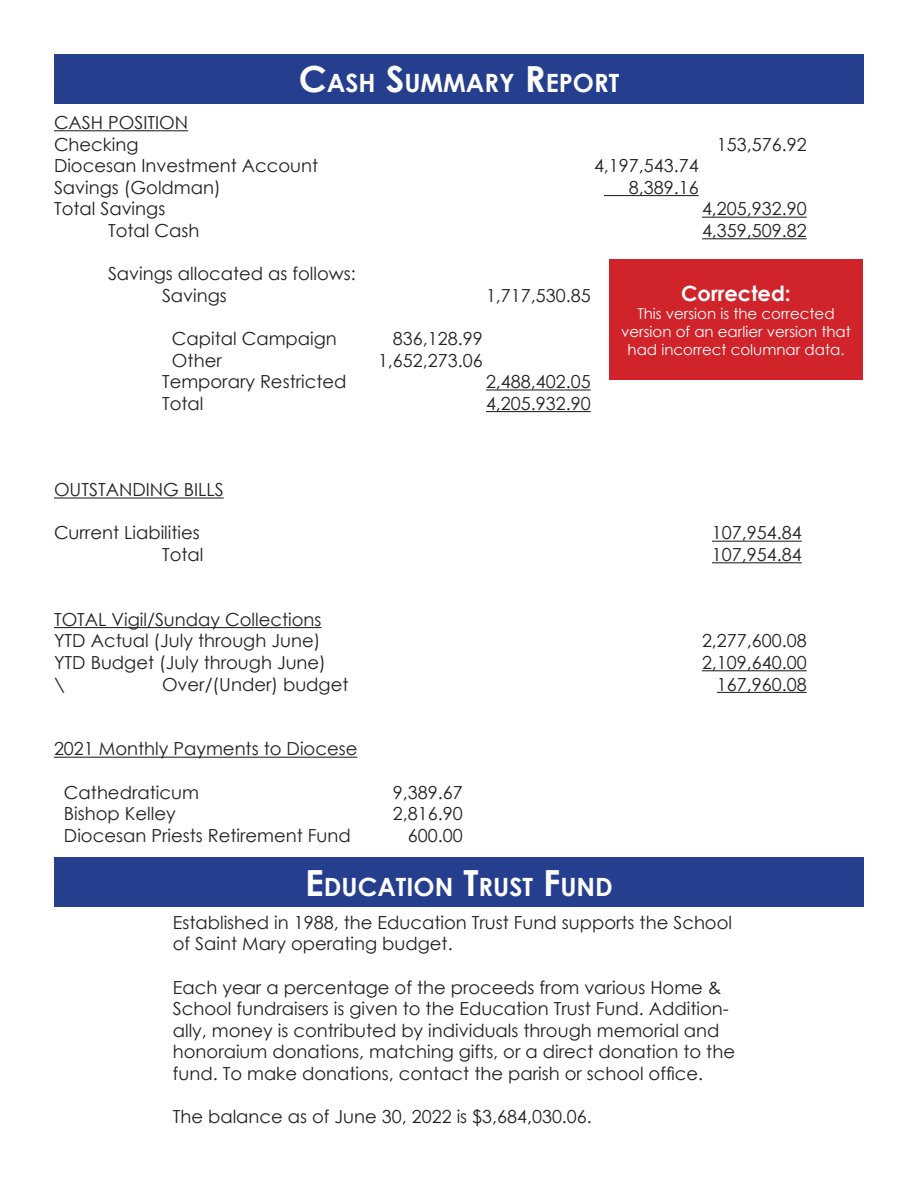
<style>
.page{position:relative;width:918px;height:1188px;background:#fff}
.page>*{position:absolute;margin:0;border:0;box-sizing:border-box;transform-origin:0 0}
.t1{font:700 25.2px "Century Gothic";color:#fff}
.t2{font:700 21px "Century Gothic";color:#fff}
.t3{font:18px/21.6px "Century Gothic";color:#231f20}
.t4{font:15px/18px "Century Gothic";color:#fff;text-align:center}
.s1{font-size:36px}
</style>
<div class="page">
<div style="left:54px;top:54px;width:810px;height:50px;background:#253f8e"></div>
<hr style="left:54px;top:130px;width:134px;height:1px;background:#231f20">
<hr style="left:604px;top:195px;width:95px;height:1px;background:#231f20">
<hr style="left:702px;top:217px;width:105px;height:1px;background:#231f20">
<hr style="left:702px;top:238px;width:105px;height:1px;background:#231f20">
<hr style="left:486px;top:389px;width:105px;height:2px;background:#231f20">
<hr style="left:486px;top:411px;width:105px;height:1px;background:#231f20">
<hr style="left:54px;top:497px;width:170px;height:2px;background:#231f20">
<hr style="left:712px;top:541px;width:90px;height:1px;background:#231f20">
<hr style="left:712px;top:562px;width:90px;height:1px;background:#231f20">
<hr style="left:54px;top:627px;width:268px;height:1px;background:#231f20">
<hr style="left:702px;top:670px;width:105px;height:1px;background:#231f20">
<hr style="left:717px;top:692px;width:90px;height:1px;background:#231f20">
<hr style="left:54px;top:757px;width:303px;height:1px;background:#231f20">
<div style="left:54px;top:858px;width:810px;height:49px;background:#253f8e"></div>
<div style="left:609px;top:259px;width:254px;height:121px;background:#d1232a"></div>
<p class="t3" style="left:54px;top:111px;width:136px">CASH POSITION<br>Checking</p>
<h1 class="t1" style="left:299px;top:64px;width:322px"><span class="s1">C</span>ASH <span class="s1">S</span>UMMARY <span class="s1">R</span>EPORT</h1>
<p class="t3" style="left:717px;top:133px;width:91px">153,576.92</p>
<p class="t3" style="left:54px;top:155px;width:266px">Diocesan Investment Account</p>
<p class="t3" style="left:594px;top:155px;width:106px">4,197,543.74</p>
<p class="t3" style="left:54px;top:176px;width:168px">Savings (Goldman)</p>
<p class="t3" style="left:629px;top:176px;width:71px">8,389.16</p>
<p class="t3" style="left:54px;top:198px;width:113px">Total Savings</p>
<p class="t3" style="left:702px;top:198px;width:106px">4,205,932.90</p>
<p class="t3" style="left:108px;top:219px;width:93px">Total Cash</p>
<p class="t3" style="left:702px;top:219px;width:106px">4,359,509.82</p>
<p class="t3" style="left:162px;top:263px;width:195px;text-indent:-54px">Savings allocated as follows:<br>Savings</p>
<p class="t2" style="left:681px;top:277px;width:111px">Corrected:</p>
<p class="t4" style="left:621px;top:304px;width:231px">This version is the corrected version of an earlier version that had incorrect columnar data.</p>
<p class="t3" style="left:486px;top:284px;width:106px">1,717,530.85</p>
<p class="t3" style="left:172px;top:327px;width:166px">Capital Campaign</p>
<p class="t3" style="left:393px;top:327px;width:91px">836,128.99</p>
<p class="t3" style="left:172px;top:349px;width:51px">Other</p>
<p class="t3" style="left:378px;top:349px;width:106px">1,652,273.06</p>
<p class="t3" style="left:162px;top:371px;width:186px">Temporary Restricted</p>
<p class="t3" style="left:486px;top:371px;width:106px">2,488,402.05</p>
<p class="t3" style="left:162px;top:392px;width:43px">Total</p>
<p class="t3" style="left:486px;top:392px;width:106px">4,205.932.90</p>
<p class="t3" style="left:54px;top:479px;width:171px">OUTSTANDING BILLS</p>
<p class="t3" style="left:54px;top:522px;width:147px">Current Liabilities</p>
<p class="t3" style="left:712px;top:522px;width:91px">107,954.84</p>
<p class="t3" style="left:162px;top:543px;width:43px">Total</p>
<p class="t3" style="left:712px;top:543px;width:91px">107,954.84</p>
<p class="t3" style="left:54px;top:608px;width:269px">TOTAL Vigil/Sunday Collections<br>YTD Actual (July through June)</p>
<p class="t3" style="left:702px;top:630px;width:106px">2,277,600.08</p>
<p class="t3" style="left:54px;top:651px;width:273px">YTD Budget (July through June)</p>
<p class="t3" style="left:702px;top:651px;width:106px">2,109,640.00</p>
<p class="t3" style="left:54px;top:673px;width:12px">\</p>
<p class="t3" style="left:162px;top:673px;width:188px">Over/(Under) budget</p>
<p class="t3" style="left:717px;top:673px;width:91px">167,960.08</p>
<p class="t3" style="left:54px;top:738px;width:305px">2021 Monthly Payments to Diocese</p>
<p class="t3" style="left:64px;top:781px;width:136px">Cathedraticum</p>
<p class="t3" style="left:393px;top:781px;width:71px">9,389.67</p>
<p class="t3" style="left:64px;top:803px;width:113px">Bishop Kelley</p>
<p class="t3" style="left:393px;top:803px;width:71px">2,816.90</p>
<p class="t3" style="left:64px;top:824px;width:288px">Diocesan Priests Retirement Fund</p>
<p class="t3" style="left:408px;top:824px;width:56px">600.00</p>
<h1 class="t1" style="left:305px;top:868px;width:309px"><span class="s1">E</span>DUCATION <span class="s1">T</span>RUST <span class="s1">F</span>UND</h1>
<p class="t3" style="left:173px;top:911px;width:561px">Established in 1988, the Education Trust Fund supports the School of Saint Mary operating budget.</p>
<p class="t3" style="left:173px;top:976px;width:564px">Each year a percentage of the proceeds from various Home &amp; School fundraisers is given to the Education Trust Fund. Addition&shy;ally, money is contributed by individuals through memorial and honoraium donations, matching gifts, or a direct donation to the fund. To make donations, contact the parish or school office.</p>
<p class="t3" style="left:173px;top:1106px;width:421px">The balance as of June 30, 2022 is $3,684,030.06.</p>
</div>
